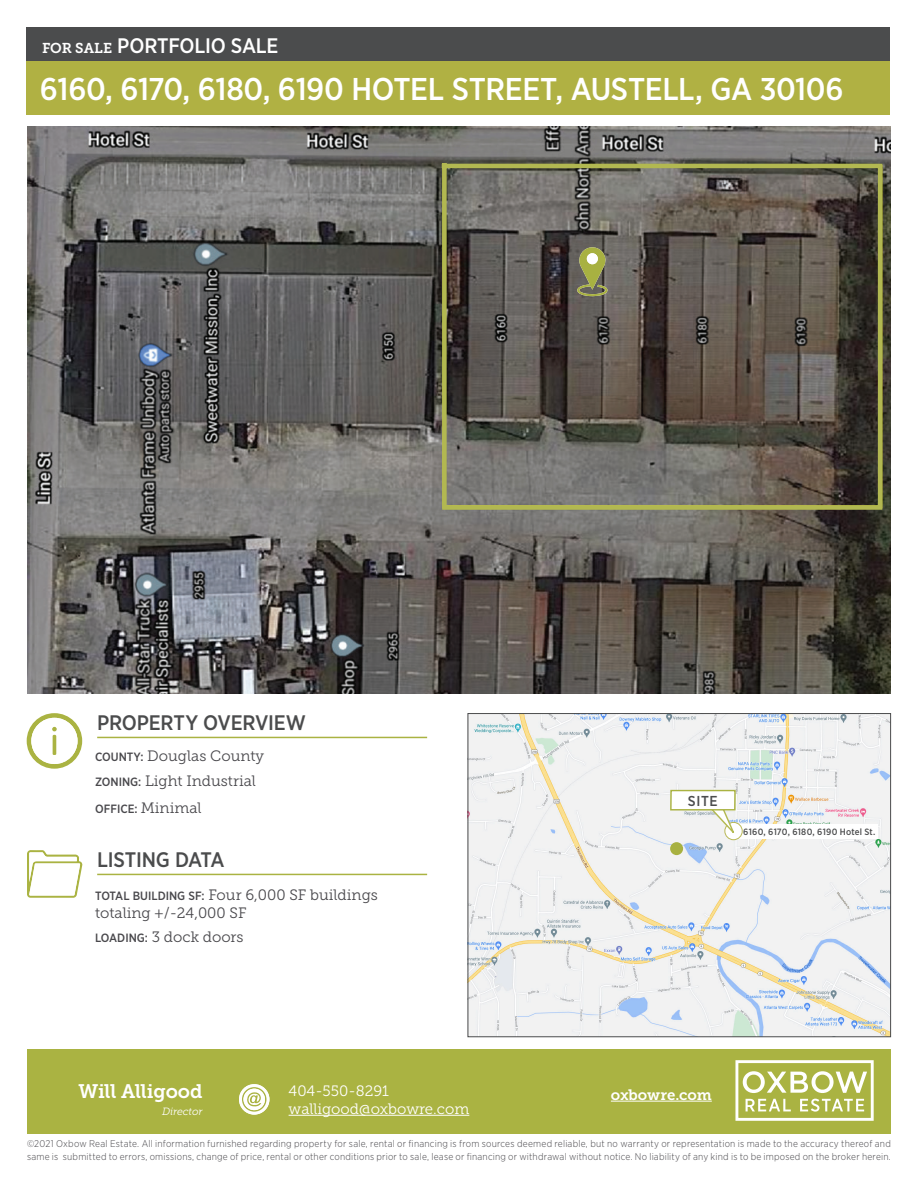
<style>
.page{position:relative;width:918px;height:1188px;background:#fff}
.page>*{position:absolute;margin:0;border:0;box-sizing:border-box;transform-origin:0 0}
.Head{font:500 31.5px "Gotham Narrow";letter-spacing:-.015em;color:#fff}
.Head-2{font:500 21px "Gotham Narrow";letter-spacing:-.01em;color:#4b4c4d}
.Head-3{font:500 21px "Gotham Narrow";letter-spacing:-.01em;color:#fff}
.Head-4{font:19.5px "Museo Slab 700";letter-spacing:-.01em;color:#fff}
.Head-5{font:15px/18px "Museo Slab 300";color:#49484c}
.Head-6{font:15px "Museo Slab 300";color:#fff}
.Head-7{font:15px "Museo Slab 700";letter-spacing:-.005em;color:#fff}
.Head-8{font:500 14.4px "Gotham Narrow";color:#4b4c4d}
.Head-9{font:500 12px "Gotham Narrow";color:#49484c}
.Head-10{font:italic 10.5px "Museo Slab 300";letter-spacing:-.005em;color:#fff}
.Head-11{font:300 9.75px/13.5px "Gotham Narrow";letter-spacing:.02em;color:#49484c}
.Head-12{font:500 9.15px "Gotham Narrow";letter-spacing:.025em;color:#4b4c4d}
.s1{font-family:"Museo Slab 700";font-weight:400;font-size:14.25px}
.s2{font-family:"Gotham Narrow";font-weight:500;font-size:12px}
.s3{font-family:"Museo Slab 300";font-weight:400;font-size:15px}
</style>
<div class="page">
<img style="left:27px;top:127px;width:863px;height:567px">
<div style="left:26px;top:27px;width:864px;height:36px;background:#4b4c4d"></div>
<div style="left:26px;top:62px;width:864px;height:54px;background:#b0b143"></div>
<img style="left:470px;top:715px;width:419px;height:320px">
<div style="left:468px;top:713px;width:423px;height:324px;border:1px solid #4b4c4d"></div>
<hr style="left:97px;top:737px;width:330px;height:1px;background:#aab342">
<svg style="left:27px;top:713px;width:55px;height:56px"></svg>
<hr style="left:97px;top:874px;width:330px;height:1px;background:#aab342">
<svg style="left:27px;top:850px;width:55px;height:48px"></svg>
<div style="left:670px;top:842px;width:13px;height:13px;background:#a8b141;border-radius:50%"></div>
<div style="left:27px;top:1050px;width:864px;height:84px;background:#aab342"></div>
<hr style="left:611px;top:1101px;width:101px;height:1px;background:#fff">
<svg style="left:743px;top:1071px;width:124px;height:22px"></svg>
<svg style="left:746px;top:1099px;width:45px;height:12px"></svg>
<svg style="left:800px;top:1099px;width:64px;height:13px"></svg>
<div style="left:735px;top:1060px;width:139px;height:61px;border:3px solid #fff"></div>
<hr style="left:289px;top:1115px;width:180px;height:1px;background:#fff">
<svg style="left:239px;top:1084px;width:30px;height:31px"></svg>
<svg style="left:437px;top:159px;width:448px;height:353px;background:#605b50"></svg>
<svg style="left:577px;top:246px;width:31px;height:50px"></svg>
<div style="left:587px;top:253px;width:11px;height:11px;background:#fff;border-radius:50%"></div>
<div style="left:739px;top:824px;width:139px;height:14px;background:#fff"></div>
<svg style="left:725px;top:822px;width:17px;height:18px"></svg>
<div style="left:724px;top:822px;width:19px;height:18px;border:1px solid #b9b857;border-radius:50%"></div>
<svg style="left:706px;top:803px;width:32px;height:37px"></svg>
<div style="left:671px;top:791px;width:64px;height:19px;background:#fff"></div>
<div style="left:670px;top:790px;width:66px;height:21px;border:1px solid #aab342"></div>
<p class="Head-3" style="left:42px;top:32px;width:238px"><span class="s1">FOR SALE</span> PORTFOLIO SALE</p>
<p class="Head" style="left:40px;top:69px;width:805px">6160, 6170, 6180, 6190 HOTEL STREET, AUSTELL, GA 30106</p>
<p class="Head-2" style="left:97px;top:709px;width:210px">PROPERTY OVERVIEW</p>
<p class="Head-5" style="left:95px;top:747px;width:170px"><span class="s2">COUNTY:</span> Douglas County</p>
<p class="Head-5" style="left:95px;top:772px;width:162px"><span class="s2">ZONING:</span> Light Industrial</p>
<p class="Head-9" style="left:95px;top:801px;width:108px">OFFICE: <span class="s3">Minimal</span></p>
<p class="Head-2" style="left:97px;top:846px;width:129px">LISTING DATA</p>
<p class="Head-5" style="left:95px;top:886px;width:284px"><span class="s2">TOTAL BUILDING SF:</span> Four 6,000 SF buildings totaling +/-24,000 SF</p>
<p class="Head-5" style="left:95px;top:928px;width:150px"><span class="s2">LOADING:</span> 3 dock doors</p>
<p class="Head-8" style="left:688px;top:792px;width:31px">SITE</p>
<p class="Head-12" style="left:743px;top:826px;width:134px">6160, 6170, 6180, 6190 Hotel St.</p>
<p class="Head-4" style="left:79px;top:1080px;width:125px">Will Alligood</p>
<p class="Head-10" style="left:162px;top:1105px;width:42px">Director</p>
<p class="Head-6" style="left:289px;top:1082px;width:102px">404-550-8291</p>
<p class="Head-7" style="left:611px;top:1086px;width:102px">oxbowre.com</p>
<p class="Head-6" style="left:289px;top:1100px;width:182px">walligood@oxbowre.com</p>
<p class="Head-11" style="left:27px;top:1136px;width:865px">©2021 Oxbow Real Estate. All information furnished regarding property for sale, rental or financing is from sources deemed reliable, but no warranty or representation is made to the accuracy thereof and same is submitted to errors, omissions, change of price, rental or other conditions prior to sale, lease or financing or withdrawal without notice. No liability of any kind is to be imposed on the broker herein.</p>
</div>
